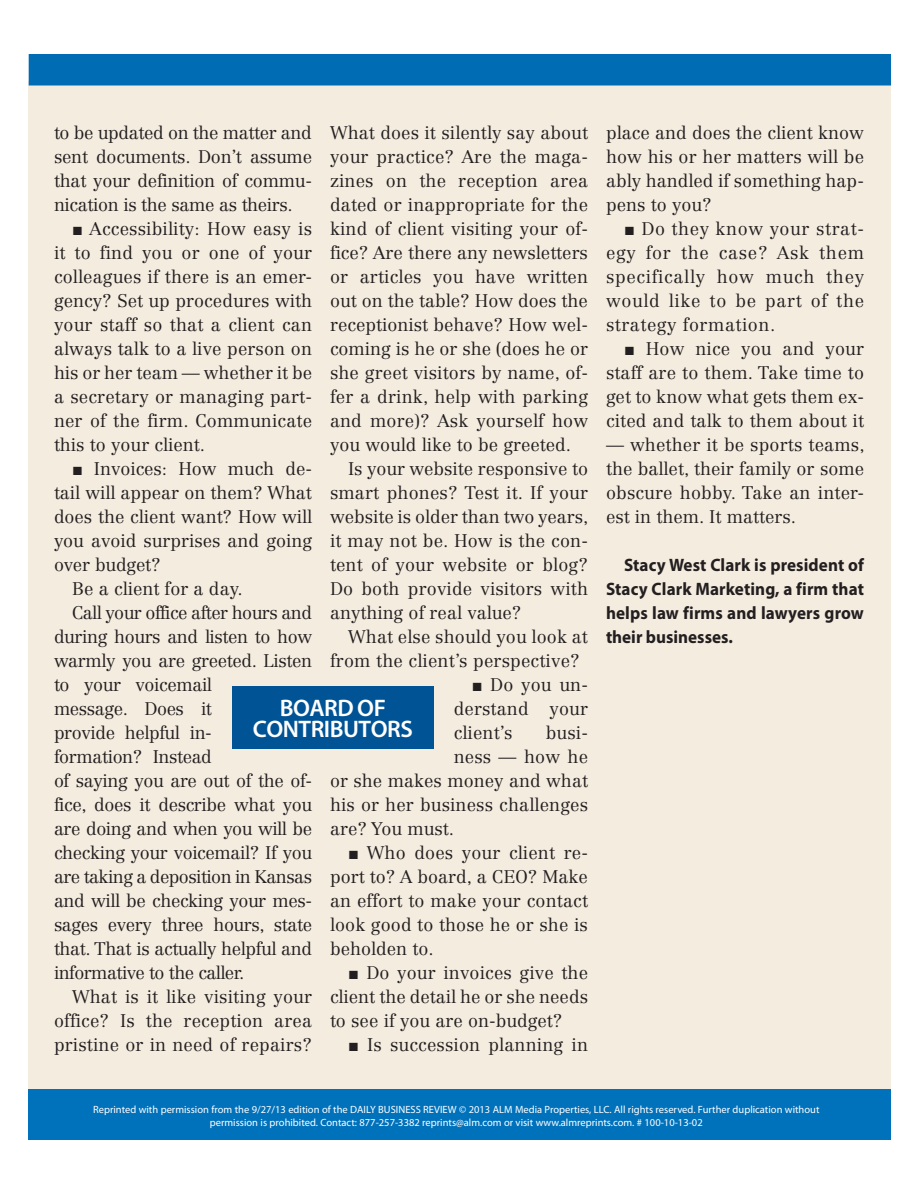
<style>
.page{position:relative;width:918px;height:1188px;background:#fff}
.page>*{position:absolute;margin:0;border:0;box-sizing:border-box;transform-origin:0 0}
.KICKER{font:600 24px "Myriad Pro";letter-spacing:-.02em;color:#fff}
.TEXT_SECONDARY_RR{font:300 18px/24px "Centennial LT Std";color:#231f20;text-align:justify}
.TEXT_SECONDARY_RR-2{font:300 18px/24px "Centennial LT Std";letter-spacing:-.02em;color:#231f20}
.TEXT_SECONDARY_RR-3{font:700 18px/24px "Myriad Pro";letter-spacing:.005em;color:#231f20;text-align:justify;scale:.95 1}
.t1{font:10.5px/13.5px "Myriad Pro";color:#fff;text-align:center}
.s1{font-family:"Times New Roman";font-weight:400}
</style>
<div class="page">
<div style="left:29px;top:81px;width:862px;height:1044px;background:#f4ecdf"></div>
<div style="left:29px;top:54px;width:862px;height:32px;background:#006cb3"></div>
<div style="left:29px;top:1089px;width:862px;height:51px;background:#0072bc"></div>
<div style="left:232px;top:686px;width:201px;height:63px;background:#005394"></div>
<p class="TEXT_SECONDARY_RR" style="left:54px;top:121px;width:260px">to be updated on the matter and sent documents. Don’t assume that your definition of commu&shy;nication is the same as theirs.</p>
<p class="TEXT_SECONDARY_RR" style="left:54px;top:217px;width:260px;text-indent:18px"><span class="s1">■</span> Accessibility: How easy is it to find you or one of your colleagues if there is an emer&shy;gency? Set up procedures with your staff so that a client can always talk to a live person on his or her team — whether it be a secretary or managing part&shy;ner of the firm. Communicate this to your client.</p>
<p class="TEXT_SECONDARY_RR" style="left:54px;top:457px;width:260px;text-indent:18px"><span class="s1">■</span> Invoices: How much de&shy;tail will appear on them? What does the client want? How will you avoid surprises and going over budget?</p>
<p class="TEXT_SECONDARY_RR" style="left:72px;top:577px;width:172px">Be a client for a day.</p>
<p class="TEXT_SECONDARY_RR-2" style="left:54px;top:601px;width:260px;text-indent:18px">Call your office after hours and during hours and listen to how warmly you are greeted. Listen to your voicemail<br>message. Does it<br>provide helpful in-<br>formation? Instead<br>of saying you are out of the of&shy;fice, does it describe what you are doing and when you will be checking your voicemail? If you are taking a deposition in Kansas and will be checking your mes&shy;sages every three hours, state that. That is actually helpful and informative to the caller.</p>
<p class="TEXT_SECONDARY_RR" style="left:54px;top:985px;width:260px;text-indent:18px">What is it like visiting your office? Is the reception area pristine or in need of repairs?</p>
<p class="TEXT_SECONDARY_RR" style="left:330px;top:121px;width:260px">What does it silently say about your practice? Are the maga&shy;zines on the reception area dated or inappropriate for the kind of client visiting your of&shy;fice? Are there any newsletters or articles you have written out on the table? How does the receptionist behave? How wel&shy;coming is he or she (does he or she greet visitors by name, of&shy;fer a drink, help with parking and more)? Ask yourself how you would like to be greeted.</p>
<p class="TEXT_SECONDARY_RR" style="left:330px;top:457px;width:260px;text-indent:18px">Is your website responsive to smart phones? Test it. If your website is older than two years, it may not be. How is the con&shy;tent of your website or blog?<br>Do both provide visitors with anything of real value?</p>
<p class="TEXT_SECONDARY_RR" style="left:330px;top:625px;width:259px;text-indent:18px">What else should you look at from the client’s perspective?</p>
<p class="TEXT_SECONDARY_RR" style="left:454px;top:673px;width:136px;text-indent:18px"><span class="s1">■</span> Do you un&shy;derstand your client’s</p>
<p class="KICKER" style="left:280px;top:695px;width:108px">BOARD OF</p>
<p class="KICKER" style="left:253px;top:716px;width:161px">CONTRIBUTORS</p>
<p class="TEXT_SECONDARY_RR" style="left:546px;top:721px;width:44px">busi-</p>
<p class="TEXT_SECONDARY_RR" style="left:454px;top:745px;width:136px">ness — how he</p>
<p class="TEXT_SECONDARY_RR" style="left:330px;top:769px;width:260px">or she makes money and what</p>
<p class="TEXT_SECONDARY_RR" style="left:330px;top:793px;width:260px">his or her business challenges</p>
<p class="TEXT_SECONDARY_RR" style="left:330px;top:817px;width:126px">are? You must.</p>
<p class="TEXT_SECONDARY_RR" style="left:330px;top:841px;width:260px;text-indent:18px"><span class="s1">■</span> Who does your client re&shy;port to? A board, a CEO? Make an effort to make your contact look good to those he or she is beholden to.</p>
<p class="TEXT_SECONDARY_RR" style="left:330px;top:961px;width:260px;text-indent:18px"><span class="s1">■</span> Do your invoices give the client the detail he or she needs to see if you are on-budget?</p>
<p class="TEXT_SECONDARY_RR" style="left:348px;top:1033px;width:242px"><span class="s1">■</span> Is succession planning in</p>
<p class="TEXT_SECONDARY_RR" style="left:606px;top:121px;width:260px">place and does the client know how his or her matters will be ably handled if something hap&shy;pens to you?</p>
<p class="TEXT_SECONDARY_RR" style="left:606px;top:217px;width:260px;text-indent:18px"><span class="s1">■</span> Do they know your strat&shy;egy for the case? Ask them specifically how much they would like to be part of the strategy formation.</p>
<p class="TEXT_SECONDARY_RR" style="left:606px;top:337px;width:260px;text-indent:18px"><span class="s1">■</span> How nice you and your staff are to them. Take time to get to know what gets them ex&shy;cited and talk to them about it</p>
<p class="TEXT_SECONDARY_RR" style="left:606px;top:433px;width:260px">— whether it be sports teams, the ballet, their family or some obscure hobby. Take an inter&shy;est in them. It matters.</p>
<p class="TEXT_SECONDARY_RR-3" style="left:606px;top:553px;width:273px;text-indent:18px">Stacy West Clark is president of Stacy Clark Marketing, a firm that helps law firms and lawyers grow their businesses.</p>
<p class="t1" style="left:93px;top:1103px;width:728px">Reprinted with permission from the 9/27/13 edition of the DAILY BUSINESS REVIEW © 2013 ALM Media Properties, LLC. All rights reserved. Further duplication without permission is prohibited. Contact: 877-257-3382 reprints@alm.com or visit www.almreprints.com. # 100-10-13-02</p>
</div>
